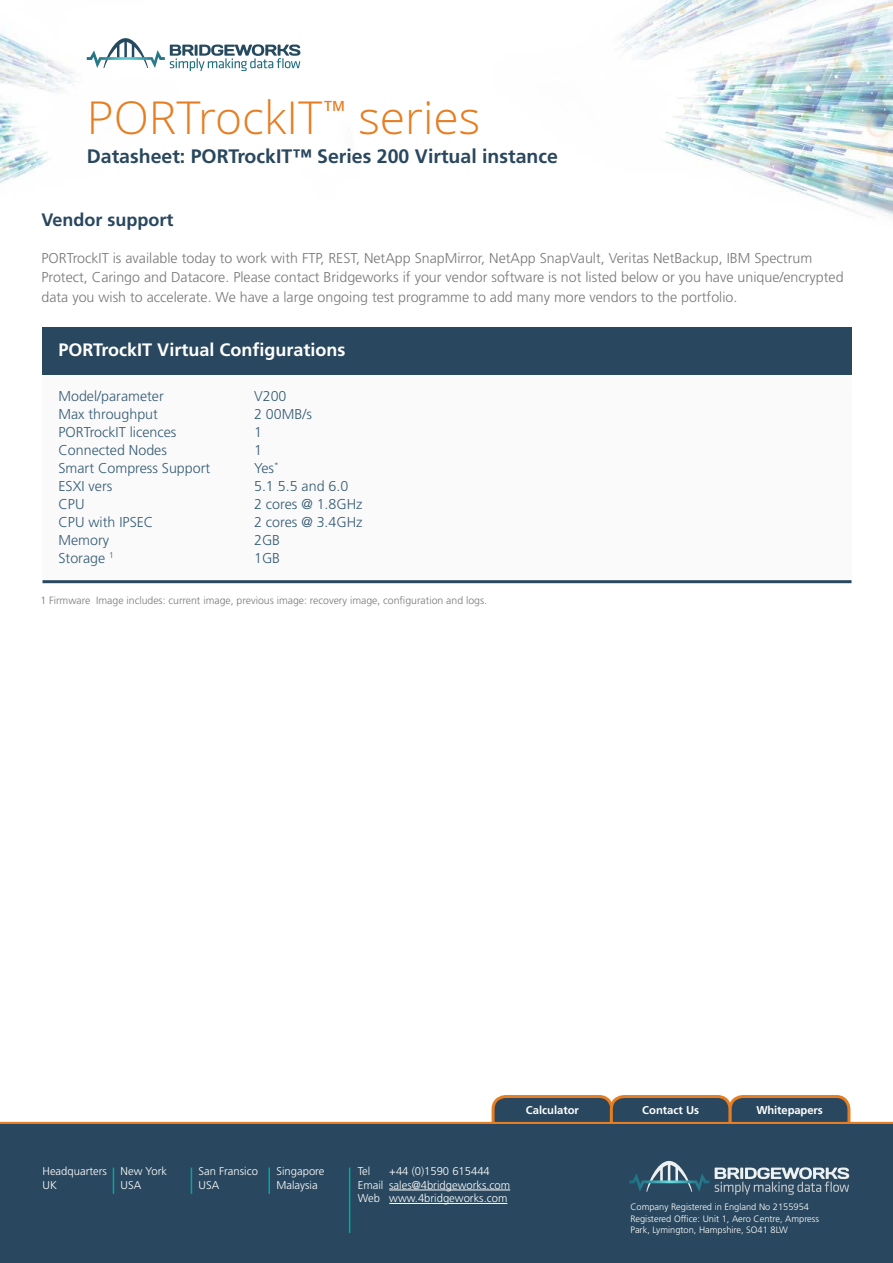
<style>
.page{position:relative;width:893px;height:1263px;background:#fff}
.page>*{position:absolute;margin:0;border:0;box-sizing:border-box;transform-origin:0 0}
.Heading_1_-_Main_Tit{font:300 49.5px "Khula";color:#e67d21}
.Heading_2_-_Title_St{font:700 19.5px "Frutiger LT Std";color:#29475e}
.Specifications_-_Hea{font:700 18px "Frutiger LT Std";color:#fff}
.Heading_4_-_Subhead{font:700 18px "Frutiger LT Std";color:#29475e}
.Heading_1_-_Main_Tit-2{font:600 15px "Khula";color:#e67d21}
.Paragraph{font:300 14.25px/19.5px "Frutiger LT Std";color:#787878}
.Specifications_-_Bod{font:300 14.25px "Frutiger LT Std";color:#365c73}
.t1{font:300 11.25px/13.5px "Frutiger LT Std";color:#fff}
.t2{font:700 11.25px "Frutiger LT Std";color:#fff}
.Footnote{font:300 10.5px "Frutiger LT Std";color:#787878}
.t3{font:300 9.3px/11.1px "Frutiger LT Std";color:#fff}
</style>
<div class="page">
<div style="left:493px;top:1096px;width:119px;height:42px;background:#29475e;border-radius:13px"></div>
<div style="left:492px;top:1095px;width:121px;height:44px;border:3px solid #e67d21;border-radius:13px"></div>
<div style="left:611px;top:1096px;width:119px;height:42px;background:#29475e;border-radius:13px"></div>
<div style="left:610px;top:1095px;width:122px;height:44px;border:3px solid #e67d21;border-radius:13px"></div>
<div style="left:730px;top:1096px;width:119px;height:42px;background:#29475e;border-radius:13px"></div>
<div style="left:729px;top:1095px;width:121px;height:44px;border:3px solid #e67d21;border-radius:13px"></div>
<hr style="left:0;top:1122px;width:893px;height:3px;background:#e67d21">
<div style="left:0;top:1125px;width:893px;height:138px;background:#29475e"></div>
<hr style="left:349px;top:1167px;width:1px;height:66px;background:#00a89e">
<hr style="left:268px;top:1167px;width:2px;height:27px;background:#00a89e">
<svg style="left:191px;top:1167px;width:1px;height:27px"></svg>
<svg style="left:113px;top:1167px;width:1px;height:27px"></svg>
<hr style="left:389px;top:1190px;width:121px;height:1px;background:#fff">
<hr style="left:389px;top:1203px;width:118px;height:1px;background:#fff">
<svg style="left:629px;top:1161px;width:220px;height:34px"></svg>
<img style="left:0;top:0;width:893px;height:217px">
<svg style="left:87px;top:38px;width:213px;height:33px"></svg>
<div style="left:43px;top:327px;width:808px;height:48px;background:#29475e"></div>
<div style="left:43px;top:375px;width:808px;height:207px;background:#fafafb"></div>
<hr style="left:43px;top:580px;width:808px;height:3px;background:#29475e">
<h1 class="Heading_1_-_Main_Tit" style="left:87px;top:88px;width:237px">PORTrockIT</h1>
<h1 class="Heading_1_-_Main_Tit-2" style="left:324px;top:97px;width:22px">TM</h1>
<h1 class="Heading_1_-_Main_Tit" style="left:358px;top:88px;width:124px">series</h1>
<h2 class="Heading_2_-_Title_St" style="left:87px;top:144px;width:473px">Datasheet: PORTrockIT™ Series 200 Virtual instance</h2>
<h4 class="Heading_4_-_Subhead" style="left:41px;top:209px;width:134px">Vendor support</h4>
<p class="Paragraph" style="left:41px;top:248px;width:804px">PORTrockIT is available today to work with FTP, REST, NetApp SnapMirror, NetApp SnapVault, Veritas NetBackup, IBM Spectrum<br>Protect, Caringo and Datacore. Please contact Bridgeworks if your vendor software is not listed below or you have unique/encrypted data you wish to accelerate. We have a large ongoing test programme to add many more vendors to the portfolio.</p>
<h5 class="Specifications_-_Hea" style="left:58px;top:339px;width:288px">PORTrockIT Virtual Configurations</h5>
<p class="Specifications_-_Bod" style="left:58px;top:388px;width:107px">Model/parameter</p>
<p class="Specifications_-_Bod" style="left:254px;top:388px;width:34px">V200</p>
<p class="Specifications_-_Bod" style="left:58px;top:406px;width:101px">Max throughput</p>
<p class="Specifications_-_Bod" style="left:254px;top:406px;width:59px">2 00MB/s</p>
<p class="Specifications_-_Bod" style="left:58px;top:424px;width:120px">PORTrockIT licences</p>
<p class="Specifications_-_Bod" style="left:254px;top:424px;width:9px">1</p>
<p class="Specifications_-_Bod" style="left:58px;top:442px;width:110px">Connected Nodes</p>
<p class="Specifications_-_Bod" style="left:254px;top:442px;width:9px">1</p>
<p class="Specifications_-_Bod" style="left:58px;top:460px;width:153px">Smart Compress Support</p>
<p class="Specifications_-_Bod" style="left:254px;top:460px;width:26px">Yes<sup>*</sup></p>
<p class="Specifications_-_Bod" style="left:58px;top:478px;width:55px">ESXI vers</p>
<p class="Specifications_-_Bod" style="left:254px;top:478px;width:96px">5.1 5.5 and 6.0</p>
<p class="Specifications_-_Bod" style="left:58px;top:496px;width:28px">CPU</p>
<p class="Specifications_-_Bod" style="left:254px;top:496px;width:110px">2 cores @ 1.8GHz</p>
<p class="Specifications_-_Bod" style="left:58px;top:514px;width:97px">CPU with IPSEC</p>
<p class="Specifications_-_Bod" style="left:254px;top:514px;width:110px">2 cores @ 3.4GHz</p>
<p class="Specifications_-_Bod" style="left:58px;top:532px;width:52px">Memory</p>
<p class="Specifications_-_Bod" style="left:254px;top:532px;width:28px">2GB</p>
<p class="Specifications_-_Bod" style="left:58px;top:550px;width:57px">Storage <sup>1</sup></p>
<p class="Specifications_-_Bod" style="left:254px;top:550px;width:28px">1GB</p>
<p class="Footnote" style="left:40px;top:595px;width:448px">1 Firmware Image includes: current image, previous image: recovery image, configuration and logs.</p>
<p class="t1" style="left:43px;top:1165px;width:66px">Headquarters<br>UK</p>
<p class="t1" style="left:121px;top:1165px;width:48px">New York<br>USA</p>
<p class="t1" style="left:199px;top:1165px;width:61px">San Fransico<br>USA</p>
<p class="t1" style="left:277px;top:1165px;width:49px">Singapore<br>Malaysia</p>
<p class="t2" style="left:526px;top:1103px;width:55px">Calculator</p>
<p class="t2" style="left:642px;top:1103px;width:58px">Contact Us</p>
<p class="t2" style="left:756px;top:1104px;width:68px">Whitepapers</p>
<p class="t1" style="left:358px;top:1165px;width:154px;text-indent:32px">+44 (0)1590 615444<br>Email sales@4bridgeworks.com<br>Web www.4bridgeworks.com</p>
<p class="t1" style="left:358px;top:1165px;width:14px">Tel</p>
<p class="t3" style="left:630px;top:1202px;width:190px">Company Registered in England No 2155954<br>Registered Office: Unit 1, Aero Centre, Ampress<br>Park, Lymington, Hampshire, SO41 8LW</p>
</div>
